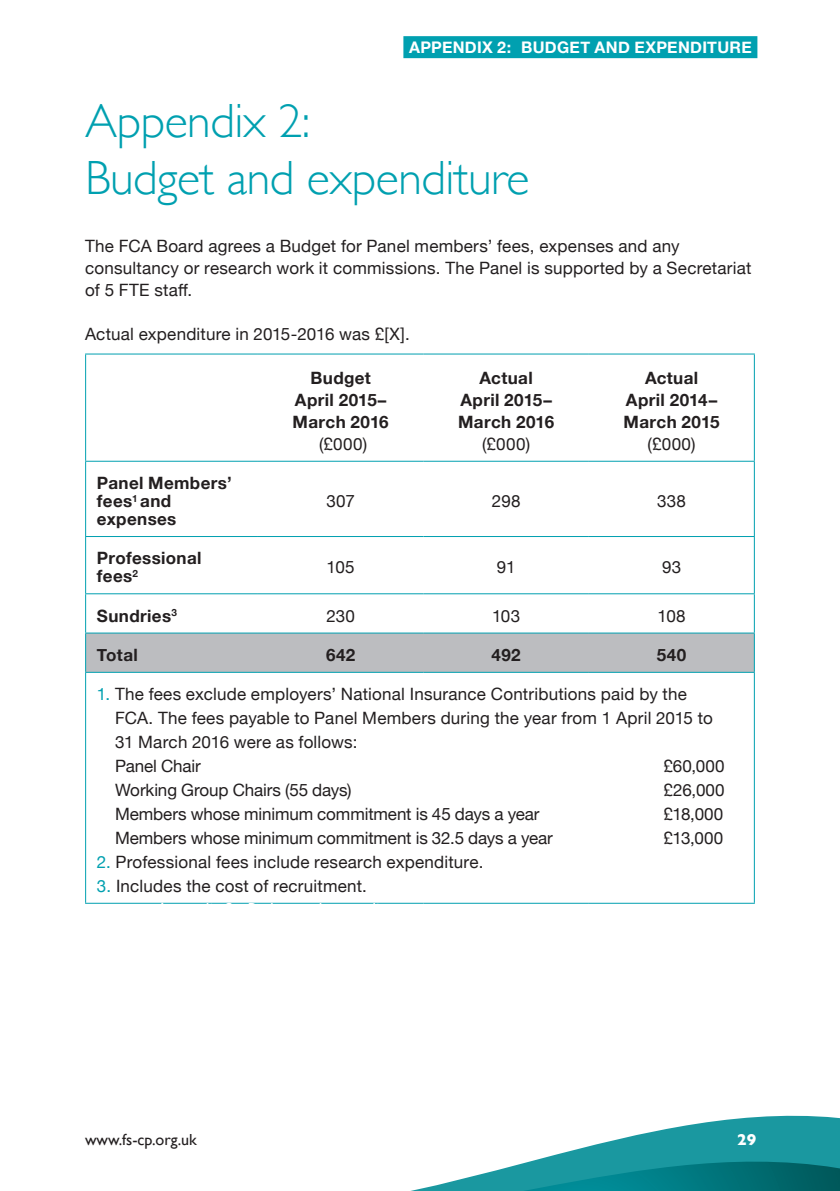
<style>
.page{position:relative;width:840px;height:1191px;background:#fff}
.page>*{position:absolute;margin:0;border:0;box-sizing:border-box;transform-origin:0 0}
.Chapter_headings__co{font:300 48px/57.6px "Gill Sans";letter-spacing:-.01em;color:#00a0b0}
.Body_Copy{font:17px/22px "Helvetica Neue";letter-spacing:.01em;color:#231f20}
.Body_Copy-2{font:700 17px/22px "Helvetica Neue";letter-spacing:.02em;color:#231f20}
.Body_Copy-3{font:17px "Helvetica Neue";letter-spacing:-.01em;color:#231f20}
.t1{font:700 16px "Helvetica Neue";letter-spacing:.02em;color:#fff}
.t2{font:16px "Gill Sans";color:#231f20}
.t3{font:700 16px "Gill Sans";color:#fff}
.s1{color:#00a0b0}
</style>
<div class="page">
<svg style="left:410px;top:1115px;width:429px;height:76px"></svg>
<div style="left:403px;top:36px;width:354px;height:22px;background:#00a0b0"></div>
<div style="left:86px;top:633px;width:667px;height:39px;background:#bcbdc0"></div>
<hr style="left:85px;top:353px;width:173px;height:1px;background:#00a0b0">
<hr style="left:85px;top:354px;width:1px;height:107px;background:#00a0b0">
<hr style="left:258px;top:353px;width:165px;height:1px;background:#00a0b0">
<hr style="left:423px;top:353px;width:165px;height:1px;background:#00a0b0">
<hr style="left:588px;top:353px;width:166px;height:1px;background:#00a0b0">
<hr style="left:753px;top:354px;width:1px;height:107px;background:#00a0b0">
<hr style="left:85px;top:461px;width:173px;height:1px;background:#00a0b0">
<hr style="left:85px;top:462px;width:1px;height:74px;background:#00a0b0">
<hr style="left:258px;top:461px;width:165px;height:1px;background:#00a0b0">
<hr style="left:423px;top:461px;width:165px;height:1px;background:#00a0b0">
<hr style="left:588px;top:461px;width:166px;height:1px;background:#00a0b0">
<hr style="left:753px;top:462px;width:1px;height:74px;background:#00a0b0">
<hr style="left:85px;top:536px;width:173px;height:1px;background:#00a0b0">
<hr style="left:85px;top:537px;width:1px;height:56px;background:#00a0b0">
<hr style="left:258px;top:536px;width:165px;height:1px;background:#00a0b0">
<hr style="left:423px;top:536px;width:165px;height:1px;background:#00a0b0">
<hr style="left:588px;top:536px;width:166px;height:1px;background:#00a0b0">
<hr style="left:753px;top:537px;width:1px;height:56px;background:#00a0b0">
<hr style="left:85px;top:593px;width:173px;height:1px;background:#00a0b0">
<hr style="left:85px;top:594px;width:1px;height:38px;background:#00a0b0">
<hr style="left:258px;top:593px;width:165px;height:1px;background:#00a0b0">
<hr style="left:423px;top:593px;width:165px;height:1px;background:#00a0b0">
<hr style="left:588px;top:593px;width:166px;height:1px;background:#00a0b0">
<hr style="left:753px;top:594px;width:1px;height:38px;background:#00a0b0">
<hr style="left:85px;top:632px;width:173px;height:1px;background:#00a0b0">
<hr style="left:85px;top:633px;width:1px;height:39px;background:#00a0b0">
<hr style="left:258px;top:632px;width:165px;height:1px;background:#00a0b0">
<hr style="left:423px;top:632px;width:165px;height:1px;background:#00a0b0">
<hr style="left:588px;top:632px;width:166px;height:1px;background:#00a0b0">
<hr style="left:753px;top:633px;width:1px;height:39px;background:#00a0b0">
<hr style="left:85px;top:672px;width:173px;height:1px;background:#00a0b0">
<hr style="left:85px;top:673px;width:1px;height:229px;background:#00a0b0">
<hr style="left:258px;top:672px;width:165px;height:1px;background:#00a0b0">
<hr style="left:423px;top:672px;width:165px;height:1px;background:#00a0b0">
<hr style="left:588px;top:672px;width:166px;height:1px;background:#00a0b0">
<hr style="left:753px;top:673px;width:1px;height:229px;background:#00a0b0">
<hr style="left:85px;top:902px;width:173px;height:1px;background:#00a0b0">
<hr style="left:258px;top:902px;width:165px;height:1px;background:#00a0b0">
<hr style="left:423px;top:902px;width:165px;height:1px;background:#00a0b0">
<hr style="left:588px;top:902px;width:166px;height:1px;background:#00a0b0">
<p class="t1" style="left:409px;top:35px;width:112px">Appendix 2: Bu</p>
<p class="t1" style="left:544px;top:35px;width:208px">dget and expenditu re</p>
<p class="Chapter_headings__co" style="left:85px;top:90px;width:446px">Appendix 2:<br>Budget and expenditure</p>
<p class="Body_Copy" style="left:85px;top:236px;width:667px">The FCA Board agrees a Budget for Panel members’ fees, expenses and any consultancy or research work it commissions. The Panel is supported by a Secretariat of 5 FTE staff.</p>
<p class="Body_Copy" style="left:85px;top:324px;width:326px">Actual expenditure in 2015-2016 was £[X].</p>
<p class="Body_Copy-2" style="left:310px;top:367px;width:62px">Budget</p>
<p class="Body_Copy-2" style="left:292px;top:389px;width:97px">April 2015–<br>March 2016</p>
<p class="Body_Copy" style="left:319px;top:434px;width:49px">(£000)</p>
<p class="Body_Copy-2" style="left:479px;top:367px;width:55px">Actual</p>
<p class="Body_Copy-2" style="left:458px;top:389px;width:97px">April 2015–<br>March 2016</p>
<p class="Body_Copy" style="left:482px;top:434px;width:49px">(£000)</p>
<p class="Body_Copy-2" style="left:644px;top:367px;width:55px">Actual</p>
<p class="Body_Copy-2" style="left:623px;top:389px;width:97px">April 2014–<br>March 2015</p>
<p class="Body_Copy" style="left:647px;top:434px;width:49px">(£000)</p>
<p class="Body_Copy-2" style="left:97px;top:474px;width:136px;line-height:18px">Panel Members’ fees<sup>1</sup> and expenses</p>
<p class="Body_Copy" style="left:326px;top:491px;width:30px">307</p>
<p class="Body_Copy" style="left:491px;top:491px;width:30px">298</p>
<p class="Body_Copy" style="left:656px;top:491px;width:30px">338</p>
<p class="Body_Copy-2" style="left:97px;top:550px;width:106px;line-height:18px">Professional fees<sup>2</sup></p>
<p class="Body_Copy" style="left:326px;top:557px;width:30px">105</p>
<p class="Body_Copy" style="left:496px;top:557px;width:20px">91</p>
<p class="Body_Copy" style="left:661px;top:557px;width:21px">93</p>
<p class="Body_Copy-2" style="left:97px;top:605px;width:82px">Sundries<sup>3</sup></p>
<p class="Body_Copy" style="left:326px;top:605px;width:30px">230</p>
<p class="Body_Copy" style="left:492px;top:605px;width:30px">103</p>
<p class="Body_Copy" style="left:657px;top:605px;width:30px">108</p>
<p class="Body_Copy-2" style="left:97px;top:644px;width:42px">Total</p>
<p class="Body_Copy-2" style="left:326px;top:644px;width:31px">642</p>
<p class="Body_Copy-2" style="left:491px;top:644px;width:31px">492</p>
<p class="Body_Copy-2" style="left:656px;top:644px;width:31px">540</p>
<p class="Body_Copy" style="left:115px;top:683px;width:599px;line-height:24px;text-indent:-18px"><span class="s1">1.</span> The fees exclude employers’ National Insurance Contributions paid by the<br>FCA. The fees payable to Panel Members during the year from 1 April 2015 to<br>31 March 2016 were as follows:</p>
<p class="Body_Copy-3" style="left:115px;top:753px;width:87px">Panel Chair</p>
<p class="Body_Copy" style="left:663px;top:756px;width:62px">£60,000</p>
<p class="Body_Copy-3" style="left:115px;top:777px;width:238px">Working Group Chairs (55 days)</p>
<p class="Body_Copy" style="left:663px;top:780px;width:63px">£26,000</p>
<p class="Body_Copy-3" style="left:115px;top:801px;width:425px">Members whose minimum commitment is 45 days a year</p>
<p class="Body_Copy" style="left:663px;top:804px;width:61px">£18,000</p>
<p class="Body_Copy-3" style="left:115px;top:825px;width:439px">Members whose minimum commitment is 32.5 days a year</p>
<p class="Body_Copy" style="left:663px;top:828px;width:61px">£13,000</p>
<p class="Body_Copy" style="left:97px;top:852px;width:388px"><span class="s1">2.</span> Professional fees include research expenditure.</p>
<p class="Body_Copy" style="left:97px;top:876px;width:271px"><span class="s1">3.</span> Includes the cost of recruitment.</p>
<p class="t2" style="left:85px;top:1130px;width:113px">www.fs-cp.org.uk</p>
<p class="t3" style="left:736px;top:1127px;width:21px">29</p>
</div>
